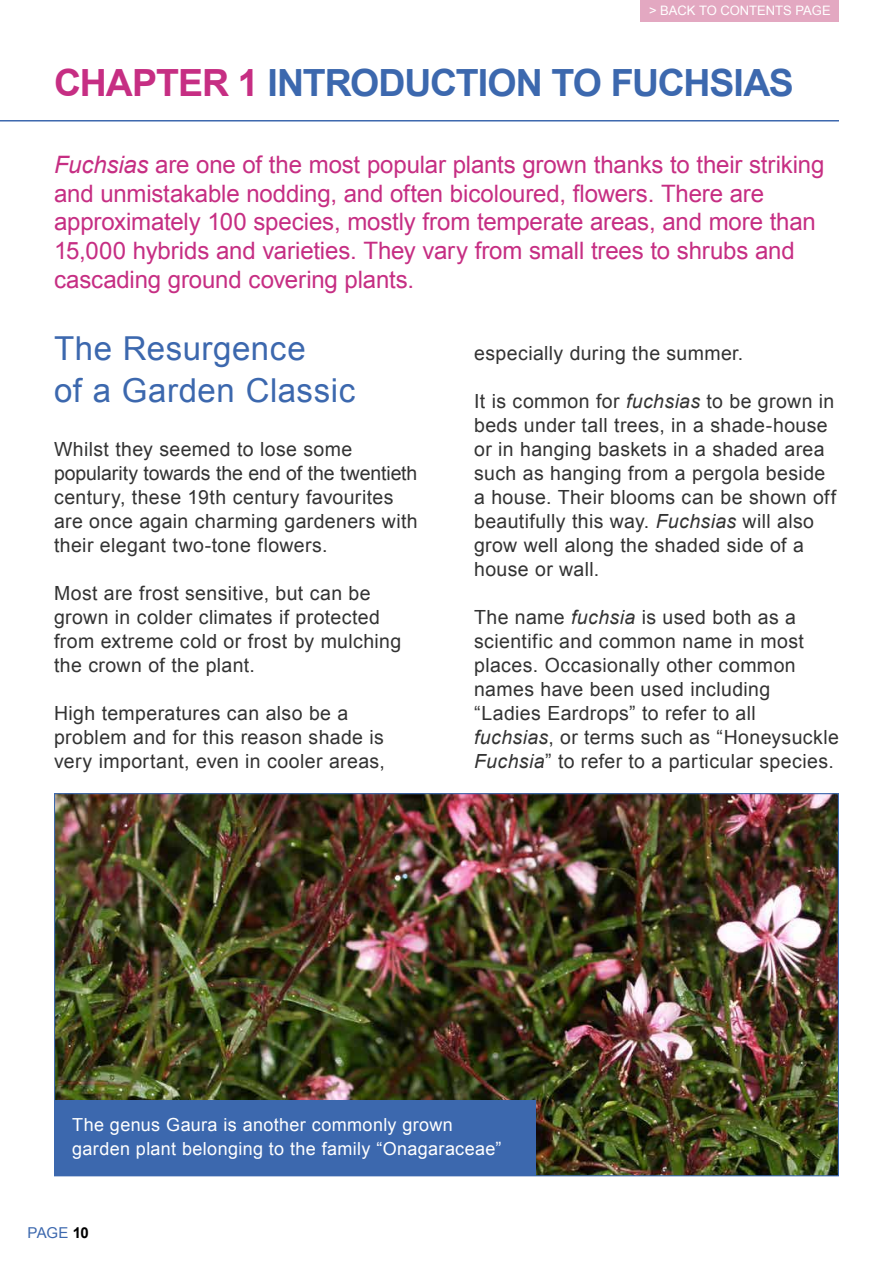
<style>
.page{position:relative;width:893px;height:1263px;background:#fff}
.page>*{position:absolute;margin:0;border:0;box-sizing:border-box;transform-origin:0 0}
.t1{font:700 37.5px "Arial";letter-spacing:-.03em;color:#3c68ae}
.t2{font:33px/42px "Arial";letter-spacing:.015em;color:#3c68ae}
.t3{font:24px/28.8px "Arial";letter-spacing:-.005em;color:#c62e83}
.t4{font:19.5px/24px "Arial";letter-spacing:.02em;color:#333}
.t5{font:18px/24px "Arial";letter-spacing:.02em;color:#fff}
.t6{font:15px "Arial";color:#3c68ae}
.t7{font:13.05px "Arial";color:#fff}
.s1{color:#c62e83}
.s2{font-style:italic}
.s3{font-weight:700;color:#000}
</style>
<div class="page">
<div style="left:641px;top:0;width:198px;height:21px;background:#e3a8c1"></div>
<hr style="left:0;top:120px;width:839px;height:2px;background:#3c68ae">
<img style="left:54px;top:793px;width:785px;height:384px">
<p class="t7" style="left:649px;top:2px;width:183px">&gt; BACK TO CONTENTS PAGE</p>
<h1 class="t1" style="left:54px;top:58px;width:741px"><span class="s1">CHAPTER 1</span> INTRODUCTION TO FUCHSIAS</h1>
<p class="t3" style="left:54px;top:150px;width:772px"><span class="s2">Fuchsias</span> are one of the most popular plants grown thanks to their striking and unmistakable nodding, and often bicoloured, flowers. There are approximately 100 species, mostly from temperate areas, and more than 15,000 hybrids and varieties. They vary from small trees to shrubs and cascading ground covering plants.</p>
<h2 class="t2" style="left:54px;top:328px;width:303px">The Resurgence<br>of a Garden Classic</h2>
<p class="t4" style="left:54px;top:437px;width:365px">Whilst they seemed to lose some popularity towards the end of the twentieth century, these 19th century favourites are once again charming gardeners with their elegant two-tone flowers.</p>
<p class="t4" style="left:54px;top:581px;width:349px">Most are frost sensitive, but can be grown in colder climates if protected from extreme cold or frost by mulching the crown of the plant.</p>
<p class="t4" style="left:54px;top:701px;width:332px">High temperatures can also be a problem and for this reason shade is very important, even in cooler areas,</p>
<p class="t4" style="left:474px;top:341px;width:271px">especially during the summer.</p>
<p class="t4" style="left:474px;top:389px;width:364px">It is common for <span class="s2">fuchsias</span> to be grown in beds under tall trees, in a shade-house or in hanging baskets in a shaded area such as hanging from a pergola beside a house. Their blooms can be shown off beautifully this way. <span class="s2">Fuchsias</span> will also grow well along the shaded side of a house or wall.</p>
<p class="t4" style="left:474px;top:605px;width:366px">The name <span class="s2">fuchsia</span> is used both as a scientific and common name in most places. Occasionally other common names have been used including “Ladies Eardrops” to refer to all <span class="s2">fuchsias</span>, or terms such as “Honeysuckle <span class="s2">Fuchsia</span>” to refer to a particular species.</p>
<p class="t5" style="left:72px;top:1113px;width:431px">The genus Gaura is another commonly grown garden plant belonging to the family “Onagaraceae”</p>
<p class="t6" style="left:28px;top:1223px;width:63px">PAGE <span class="s3">10</span></p>
</div>
